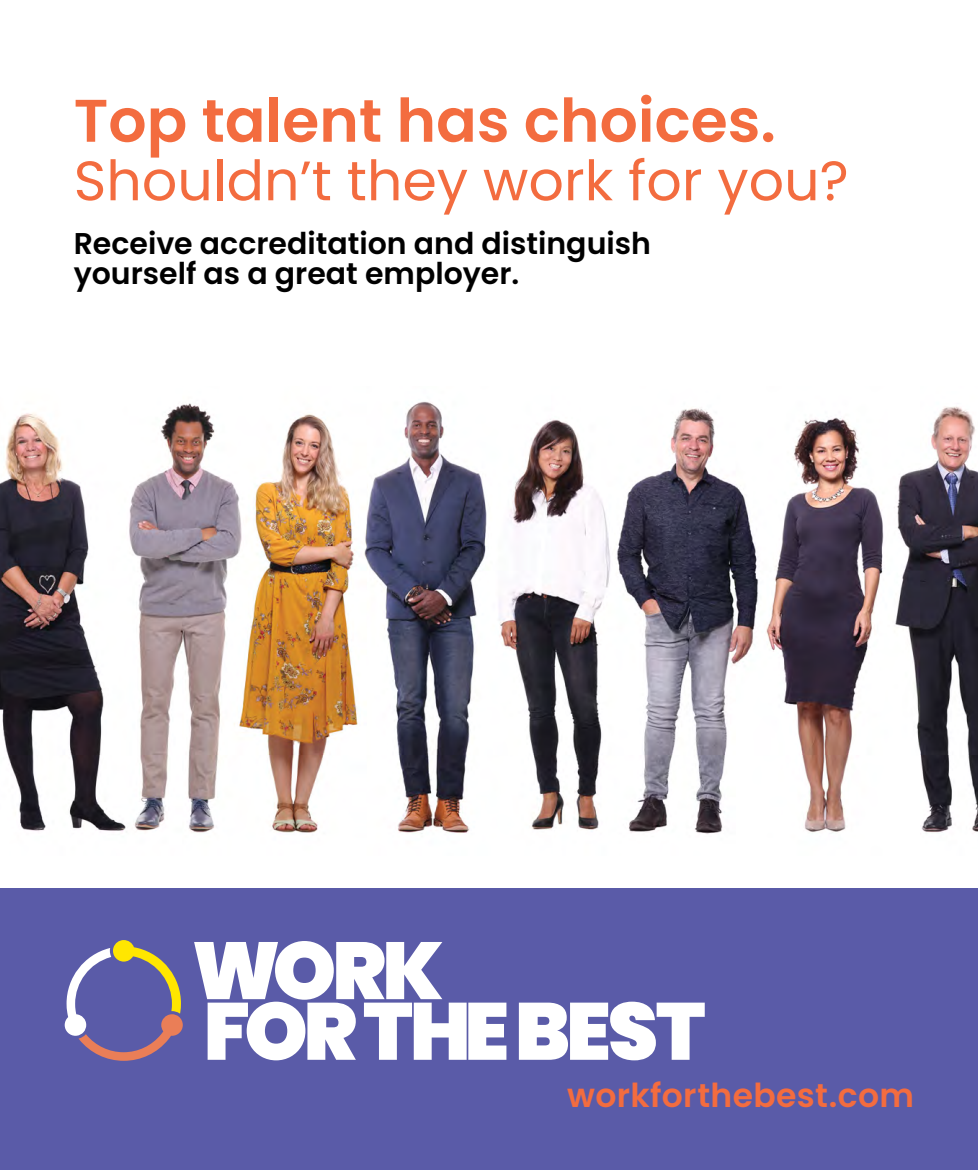
<style>
.page{position:relative;width:978px;height:1170px;background:#fff}
.page>*{position:absolute;margin:0;border:0;box-sizing:border-box;transform-origin:0 0}
.t1{font:600 60px "Poppins";color:#f36c3f}
.t2{font:55.5px "Poppins";color:#f36c3f}
.t3{font:600 33px "Poppins";letter-spacing:.01em;color:#f36c3f}
.t4{font:600 30px/30px "Poppins";color:#000}
</style>
<div class="page">
<div style="left:0;top:888px;width:978px;height:281px;background:#5a5ba8"></div>
<svg style="left:194px;top:941px;width:312px;height:119px"></svg>
<svg style="left:519px;top:1001px;width:186px;height:59px"></svg>
<svg style="left:65px;top:940px;width:118px;height:120px"></svg>
<img style="left:0;top:401px;width:978px;height:433px">
<h1 class="t1" style="left:74px;top:86px;width:704px">Top talent has choices.</h1>
<h2 class="t2" style="left:74px;top:149px;width:777px">Shouldn’t they work for you?</h2>
<p class="t4" style="left:74px;top:228px;width:579px">Receive accreditation and distinguish yourself as a great employer.</p>
<p class="t3" style="left:567px;top:1075px;width:348px">workforthebest.com</p>
</div>
